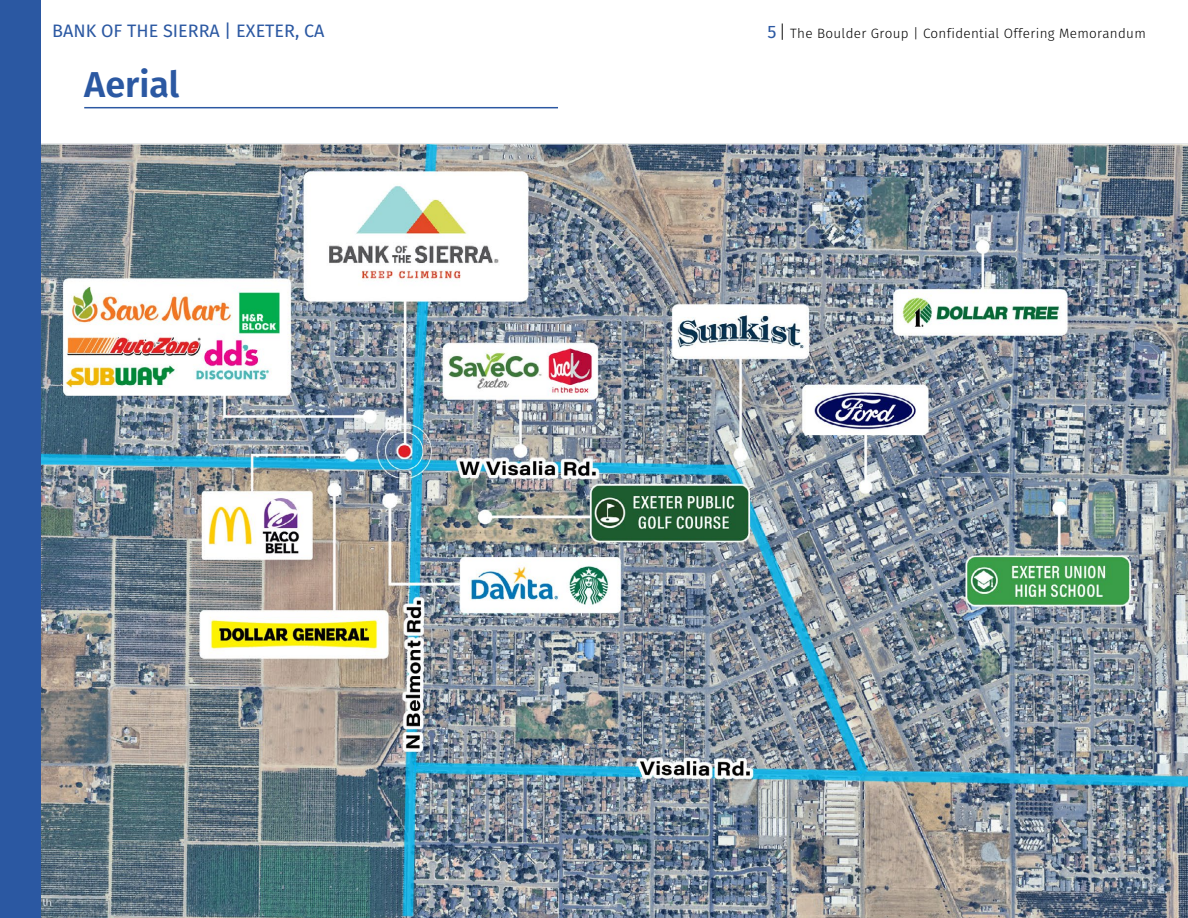
<style>
.page{position:relative;width:1188px;height:918px;background:#fff}
.page>*{position:absolute;margin:0;border:0;box-sizing:border-box;transform-origin:0 0}
.t1{font:600 36px "Fira Sans";color:#2b58a2}
.t2{font:18px "Fira Sans";color:#2b58a2}
.t3{font:300 13.5px "Fira Sans";letter-spacing:.025em;color:#000}
.s1{font-weight:400;font-size:18px;color:#2b58a2}
.s2{font-size:18px}
</style>
<div class="page">
<img style="left:41px;top:145px;width:1147px;height:773px">
<hr style="left:84px;top:107px;width:474px;height:1px;background:#2b58a2">
<div style="left:0;top:0;width:41px;height:918px;background:#2b58a2"></div>
<h2 class="t2" style="left:52px;top:17px;width:274px">BANK OF THE SIERRA | EXETER, CA</h2>
<p class="t3" style="left:768px;top:24px;width:380px"><span class="s1">5</span><span class="s2">|</span> The Boulder Group | Confidential Offering Memorandum</p>
<h1 class="t1" style="left:84px;top:55px;width:97px">Aerial</h1>
</div>
